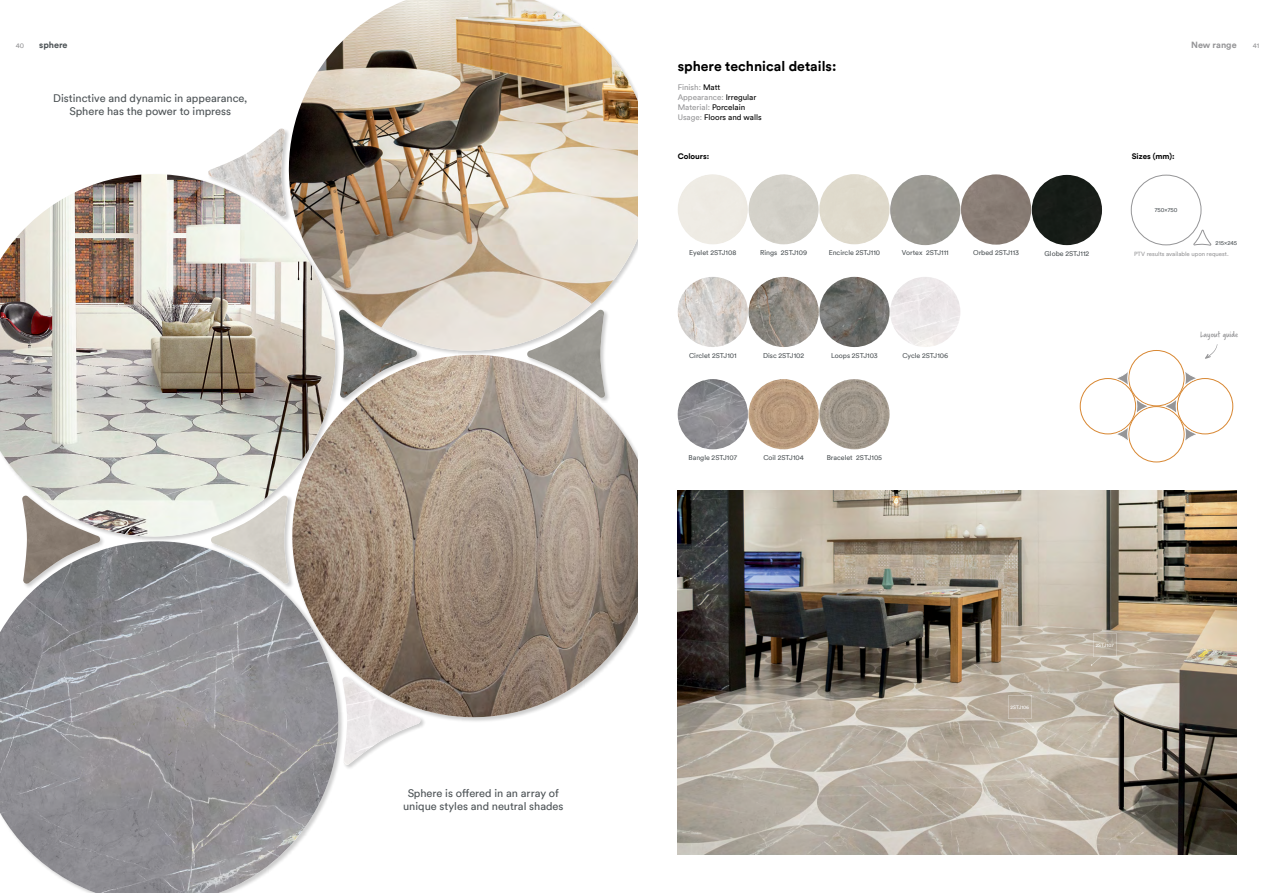
<style>
.page{position:relative;width:1276px;height:893px;background:#fff}
.page>*{position:absolute;margin:0;border:0;box-sizing:border-box;transform-origin:0 0}
.t1{font:700 14px "Circular";color:#000}
.t2{font:11px/13px "Circular";color:#4d5356;text-align:center}
.t3{font:9px "Verveine";color:#959597}
.t4{font:700 9px "Circular";color:#959597}
.t5{font:700 9px "Circular";color:#4d5356}
.t6{font:8px/10px "Circular";color:#000}
.t7{font:700 8px "Circular";color:#000}
.t8{font:7px "Circular";color:#4d5356}
.t9{font:7px "Circular";color:#959597}
.t10{font:6px "Circular";color:#959597}
.t11{font:6px "Circular";color:#4d5356}
.t12{font:5px "Circular";color:#fff}
.s1{color:#959597}
</style>
<div class="page">
<img style="left:677px;top:277px;width:71px;height:70px;border-radius:35px">
<img style="left:890px;top:277px;width:70px;height:70px;border-radius:35px">
<img style="left:748px;top:277px;width:71px;height:70px;border-radius:35px">
<img style="left:819px;top:277px;width:70px;height:70px;border-radius:35px">
<img style="left:677px;top:379px;width:71px;height:70px;border-radius:35px">
<img style="left:748px;top:379px;width:71px;height:70px;border-radius:35px">
<img style="left:819px;top:379px;width:70px;height:70px;border-radius:35px">
<div style="left:677px;top:174px;width:71px;height:70px;background:#eeebe4;border-radius:35px"></div>
<div style="left:748px;top:174px;width:71px;height:70px;background:#d3d1c9;border-radius:35px"></div>
<div style="left:819px;top:174px;width:70px;height:70px;background:#dfdacc;border-radius:35px"></div>
<div style="left:1031px;top:175px;width:71px;height:70px;background:#171c17;border-radius:35px"></div>
<div style="left:961px;top:174px;width:70px;height:71px;background:#887d75;border-radius:35px"></div>
<div style="left:890px;top:175px;width:70px;height:70px;background:#9b9992;border-radius:35px"></div>
<div style="left:1131px;top:175px;width:70px;height:70px;border:1px solid #959597;border-radius:50%"></div>
<svg style="left:1193px;top:229px;width:18px;height:17px"></svg>
<img style="left:677px;top:491px;width:559px;height:364px">
<div style="left:1080px;top:378px;width:55px;height:56px;border:1px solid #d88732;border-radius:50%"></div>
<div style="left:1177px;top:378px;width:56px;height:56px;border:1px solid #d88732;border-radius:50%"></div>
<div style="left:1128px;top:350px;width:56px;height:56px;border:1px solid #d88732;border-radius:50%"></div>
<div style="left:1128px;top:406px;width:56px;height:56px;border:1px solid #d88732;border-radius:50%"></div>
<svg style="left:1135px;top:399px;width:13px;height:14px"></svg>
<svg style="left:1184px;top:427px;width:13px;height:14px"></svg>
<svg style="left:1184px;top:372px;width:13px;height:13px"></svg>
<svg style="left:1164px;top:399px;width:13px;height:14px"></svg>
<svg style="left:1116px;top:372px;width:12px;height:13px"></svg>
<svg style="left:1116px;top:427px;width:12px;height:13px"></svg>
<svg style="left:1205px;top:345px;width:12px;height:14px"></svg>
<svg style="left:1091px;top:633px;width:25px;height:33px"></svg>
<svg style="left:1008px;top:695px;width:25px;height:33px"></svg>
<img style="left:291px;top:0;width:347px;height:329px">
<img style="left:0;top:562px;width:341px;height:331px">
<svg style="left:266px;top:329px;width:260px;height:414px"></svg>
<img style="left:266px;top:355px;width:372px;height:366px">
<svg style="left:291px;top:148px;width:70px;height:26px"></svg>
<img style="left:0;top:174px;width:361px;height:388px">
<div style="left:338px;top:309px;width:84px;height:94px;background:#000;opacity:.2"></div>
<img style="left:339px;top:310px;width:78px;height:88px">
<div style="left:21px;top:495px;width:84px;height:94px;background:#000;opacity:.2"></div>
<img style="left:22px;top:496px;width:79px;height:88px">
<div style="left:341px;top:676px;width:84px;height:94px;background:#000;opacity:.2"></div>
<img style="left:342px;top:677px;width:79px;height:88px">
<div style="left:210px;top:495px;width:84px;height:94px;background:#000;opacity:.2"></div>
<img style="left:210px;top:496px;width:79px;height:88px">
<div style="left:526px;top:309px;width:84px;height:94px;background:#000;opacity:.2"></div>
<img style="left:527px;top:310px;width:78px;height:88px">
<div style="left:207px;top:128px;width:84px;height:94px;background:#000;opacity:.2"></div>
<img style="left:208px;top:128px;width:78px;height:89px">
<p class="t9" style="left:16px;top:41px;width:10px">40</p>
<p class="t5" style="left:39px;top:39px;width:30px">sphere</p>
<p class="t4" style="left:1191px;top:39px;width:47px">New range</p>
<p class="t9" style="left:1252px;top:41px;width:8px">41</p>
<h2 class="t2" style="left:53px;top:91px;width:196px">Distinctive and dynamic in appearance,<br>Sphere has the power to impress</h2>
<h2 class="t2" style="left:403px;top:786px;width:162px">Sphere is offered in an array of unique styles and neutral shades</h2>
<h1 class="t1" style="left:677px;top:56px;width:160px">sphere technical details:</h1>
<p class="t6" style="left:677px;top:82px;width:86px"><span class="s1">Finish:</span> Matt<br><span class="s1">Appearance:</span> Irregular<br><span class="s1">Material:</span> Porcelain<br><span class="s1">Usage:</span> Floors and walls</p>
<p class="t7" style="left:677px;top:151px;width:33px">Colours:</p>
<p class="t7" style="left:1131px;top:151px;width:44px">Sizes (mm):</p>
<p class="t8" style="left:689px;top:248px;width:49px">Eyelet 2STJ108</p>
<p class="t8" style="left:760px;top:248px;width:48px">Rings 2STJ109</p>
<p class="t8" style="left:828px;top:248px;width:53px">Encircle 2STJ110</p>
<p class="t8" style="left:902px;top:248px;width:48px">Vortex 2STJ111</p>
<p class="t8" style="left:973px;top:248px;width:48px">Orbed 2STJ113</p>
<p class="t8" style="left:1044px;top:248px;width:46px">Globe 2STJ112</p>
<p class="t8" style="left:689px;top:351px;width:49px">Circlet 2STJ101</p>
<p class="t8" style="left:763px;top:351px;width:43px">Disc 2STJ102</p>
<p class="t8" style="left:831px;top:351px;width:48px">Loops 2STJ103</p>
<p class="t8" style="left:902px;top:351px;width:47px">Cycle 2STJ106</p>
<p class="t8" style="left:688px;top:453px;width:50px">Bangle 2STJ107</p>
<p class="t8" style="left:763px;top:453px;width:42px">Coil 2STJ104</p>
<p class="t8" style="left:827px;top:453px;width:57px">Bracelet 2STJ105</p>
<p class="t11" style="left:1154px;top:206px;width:24px">750x750</p>
<p class="t11" style="left:1215px;top:239px;width:23px">215x245</p>
<p class="t10" style="left:1134px;top:249px;width:96px">PTV results available upon request.</p>
<p class="t3" style="left:1200px;top:328px;width:39px">Layout guide</p>
<p class="t12" style="left:1010px;top:704px;width:20px">2STJ106</p>
<p class="t12" style="left:1095px;top:642px;width:20px">2STJ107</p>
</div>
